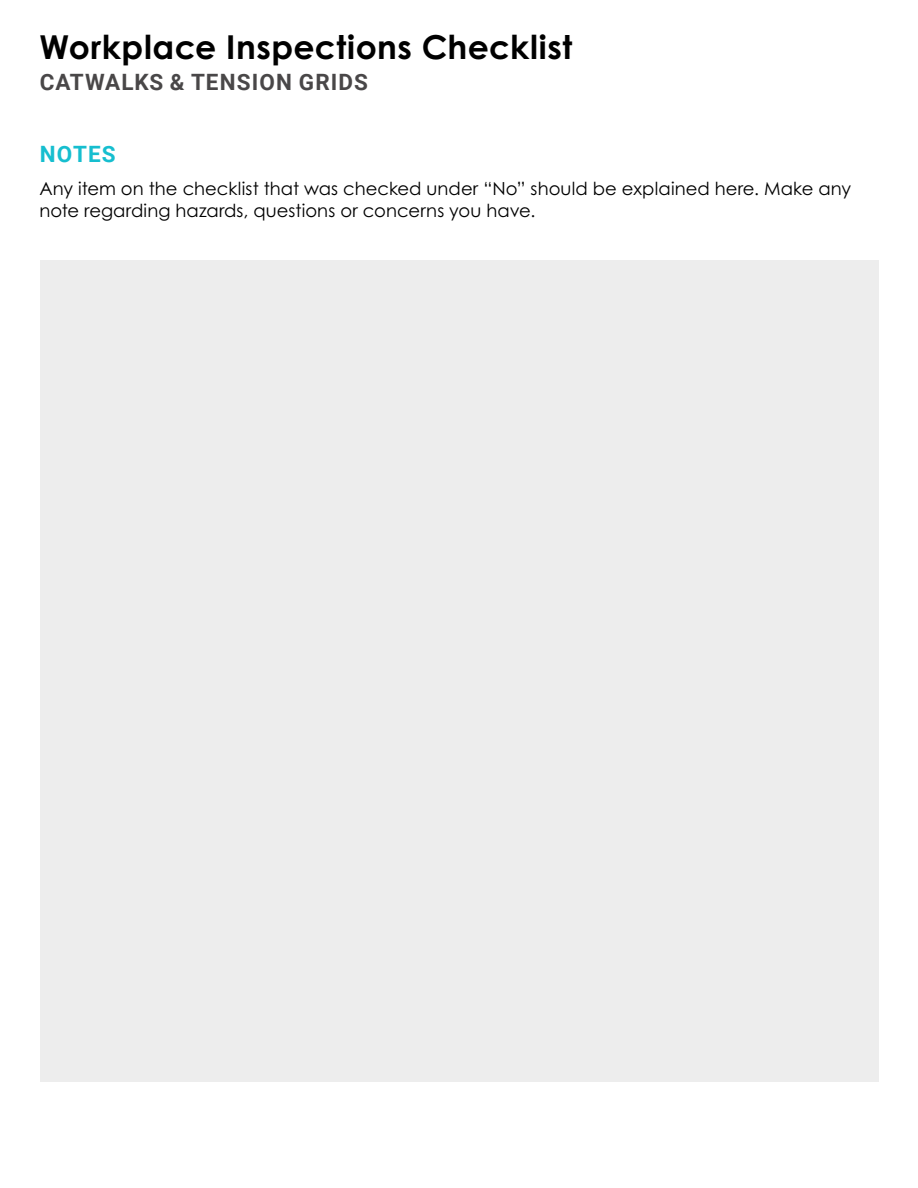
<style>
.page{position:relative;width:918px;height:1188px;background:#fff}
.page>*{position:absolute;margin:0;border:0;box-sizing:border-box;transform-origin:0 0}
.t1{font:700 33px "Century Gothic Pro";letter-spacing:.015em;color:#000}
.t2{font:700 22.5px "Roboto";letter-spacing:.045em;color:#494748}
.t3{font:700 22.5px "Roboto";letter-spacing:.045em;color:#16becf}
.t4{font:18px/21.6px "Century Gothic Pro";letter-spacing:.005em;color:#000}
</style>
<div class="page">
<div style="left:40px;top:261px;width:838px;height:821px;background:#ededed"></div>
<h1 class="t1" style="left:40px;top:26px;width:534px">Workplace Inspections Checklist</h1>
<p class="t2" style="left:40px;top:66px;width:329px">CATWALKS &amp; TENSION GRIDS</p>
<p class="t3" style="left:40px;top:139px;width:77px">NOTES</p>
<p class="t4" style="left:40px;top:178px;width:813px">Any item on the checklist that was checked under “No” should be explained here. Make any note regarding hazards, questions or concerns you have.</p>
</div>
